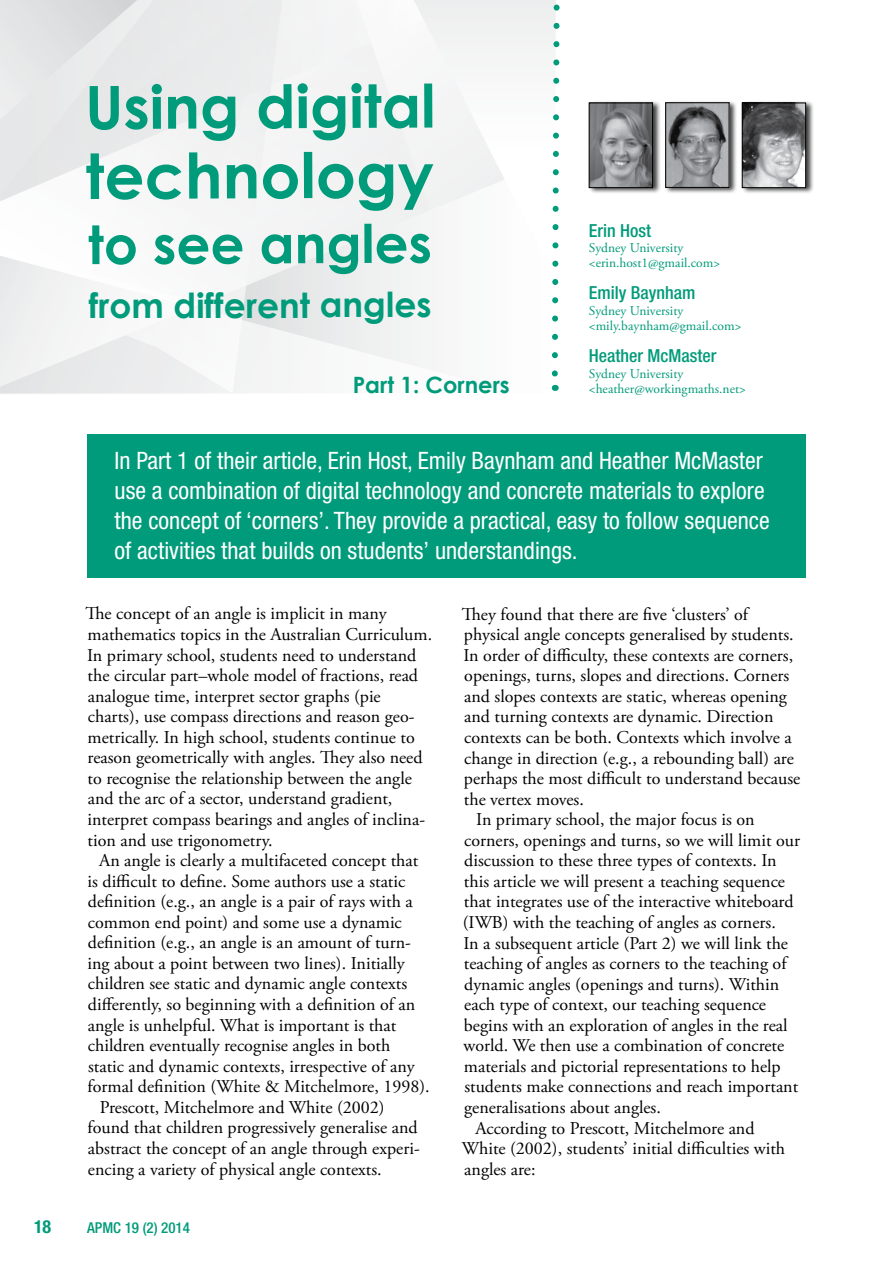
<style>
.page{position:relative;width:893px;height:1263px;background:#fff}
.page>*{position:absolute;margin:0;border:0;box-sizing:border-box;transform-origin:0 0}
.t1{font:700 62.7px "Century Gothic";letter-spacing:-.005em;color:#009b7a}
.t2{font:700 59.85px "Century Gothic";letter-spacing:-.005em;color:#009b7a}
.t3{font:700 53.25px "Century Gothic";letter-spacing:-.005em;color:#009b7a}
.t4{font:700 34.5px "Century Gothic";letter-spacing:-.005em;color:#009b7a}
.t5{font:condensed 24px/30px "Helvetica Neue";color:#fff}
.t6{font:700 22.5px "Century Gothic";color:#009b7a}
.t7{font:18px/20.5px "Adobe Garamond Pro";color:#000}
.t8{font:500 condensed 18px "Helvetica Neue";color:#009b7a}
.t9{font:700 condensed 18px "Helvetica Neue";color:#009b7a}
.t10{font:500 condensed 15px "Helvetica Neue";color:#009b7a}
.t11{font:13.5px/15px "Adobe Garamond Pro";color:#009b7a}
</style>
<div class="page">
<div style="left:87px;top:434px;width:719px;height:144px;background:#009b7a"></div>
<div style="left:285px;top:210px;width:129px;height:39px;background:#f2f2f3"></div>
<div style="left:202px;top:210px;width:83px;height:39px;background:#f4f5f5"></div>
<svg style="left:0;top:249px;width:414px;height:145px"></svg>
<svg style="left:0;top:0;width:414px;height:210px"></svg>
<svg style="left:0;top:0;width:137px;height:120px;background:#e4e5e6"></svg>
<svg style="left:414px;top:0;width:146px;height:391px"></svg>
<div style="left:588px;top:100px;width:73px;height:95px;background:#000;opacity:.75"></div>
<img style="left:591px;top:105px;width:60px;height:81px">
<div style="left:589px;top:103px;width:64px;height:85px;border:1px solid #000"></div>
<div style="left:741px;top:100px;width:73px;height:95px;background:#000;opacity:.75"></div>
<img style="left:744px;top:105px;width:60px;height:81px">
<div style="left:742px;top:103px;width:64px;height:85px;border:1px solid #000"></div>
<div style="left:664px;top:100px;width:73px;height:94px;background:#000;opacity:.75"></div>
<img style="left:667px;top:105px;width:60px;height:81px">
<div style="left:665px;top:103px;width:64px;height:85px;border:1px solid #000"></div>
<h2 class="t2" style="left:85px;top:69px;width:352px">Using digital</h2>
<h1 class="t1" style="left:86px;top:136px;width:350px">technology</h1>
<h3 class="t3" style="left:88px;top:211px;width:346px">to see angles</h3>
<p class="t8" style="left:589px;top:220px;width:64px">Erin Host</p>
<p class="t11" style="left:589px;top:241px;width:133px">Sydney University &lt;erin.host1@gmail.com&gt;</p>
<p class="t8" style="left:589px;top:282px;width:108px">Emily Baynham</p>
<p class="t11" style="left:589px;top:304px;width:154px">Sydney University &lt;mily.baynham@gmail.com&gt;</p>
<p class="t8" style="left:589px;top:345px;width:129px">Heather McMaster</p>
<p class="t11" style="left:589px;top:367px;width:96px">Sydney University</p>
<h3 class="t4" style="left:89px;top:284px;width:345px">from different angles</h3>
<p class="t6" style="left:353px;top:371px;width:159px">Part 1: Corners</p>
<p class="t11" style="left:589px;top:382px;width:158px">&lt;heather@workingmaths.net&gt;</p>
<p class="t5" style="left:115px;top:446px;width:657px">In Part 1 of their article, Erin Host, Emily Baynham and Heather McMaster use a combination of digital technology and concrete materials to explore the concept of ‘corners’. They provide a practical, easy to follow sequence of activities that builds on students’ understandings.</p>
<p class="t7" style="left:85px;top:604px;width:348px">The concept of an angle is implicit in many mathematics topics in the Australian Curriculum.<br>In primary school, students need to understand the circular part–whole model of fractions, read analogue time, interpret sector graphs (pie charts), use compass directions and reason geo&shy;metrically. In high school, students continue to reason geometrically with angles. They also need to recognise the relationship between the angle and the arc of a sector, understand gradient, interpret compass bearings and angles of inclina&shy;tion and use trigonometry.</p>
<p class="t7" style="left:99px;top:851px;width:321px">An angle is clearly a multifaceted concept that</p>
<p class="t7" style="left:88px;top:871px;width:319px">is difficult to define. Some authors use a static</p>
<p class="t7" style="left:88px;top:892px;width:326px">definition (e.g., an angle is a pair of rays with a</p>
<p class="t7" style="left:88px;top:912px;width:315px">common end point) and some use a dynamic</p>
<p class="t7" style="left:88px;top:933px;width:325px">definition (e.g., an angle is an amount of turn-</p>
<p class="t7" style="left:88px;top:953px;width:319px">ing about a point between two lines). Initially</p>
<p class="t7" style="left:88px;top:974px;width:321px">children see static and dynamic angle contexts</p>
<p class="t7" style="left:88px;top:995px;width:329px">differently, so beginning with a definition of an</p>
<p class="t7" style="left:88px;top:1015px;width:310px">angle is unhelpful. What is important is that</p>
<p class="t7" style="left:88px;top:1036px;width:304px">children eventually recognise angles in both</p>
<p class="t7" style="left:88px;top:1056px;width:328px">static and dynamic contexts, irrespective of any</p>
<p class="t7" style="left:88px;top:1077px;width:343px">formal definition (White &amp; Mitchelmore, 1998).</p>
<p class="t7" style="left:100px;top:1097px;width:286px">Prescott, Mitchelmore and White (2002)</p>
<p class="t7" style="left:88px;top:1118px;width:331px">found that children progressively generalise and</p>
<p class="t7" style="left:88px;top:1138px;width:333px">abstract the concept of an angle through experi-</p>
<p class="t7" style="left:88px;top:1159px;width:295px">encing a variety of physical angle contexts.</p>
<p class="t9" style="left:34px;top:1216px;width:19px">18</p>
<p class="t10" style="left:87px;top:1219px;width:104px">APMC 19 (2) 2014</p>
<p class="t7" style="left:462px;top:604px;width:288px">They found that there are five ‘clusters’ of</p>
<p class="t7" style="left:464px;top:625px;width:331px">physical angle concepts generalised by students.</p>
<p class="t7" style="left:463px;top:645px;width:331px">In order of difficulty, these contexts are corners,</p>
<p class="t7" style="left:464px;top:666px;width:327px">openings, turns, slopes and directions. Corners</p>
<p class="t7" style="left:464px;top:686px;width:324px">and slopes contexts are static, whereas opening</p>
<p class="t7" style="left:464px;top:707px;width:311px">and turning contexts are dynamic. Direction</p>
<p class="t7" style="left:464px;top:728px;width:329px">contexts can be both. Contexts which involve a</p>
<p class="t7" style="left:464px;top:748px;width:331px">change in direction (e.g., a rebounding ball) are</p>
<p class="t7" style="left:464px;top:769px;width:338px">perhaps the most difficult to understand because</p>
<p class="t7" style="left:464px;top:789px;width:122px">the vertex moves.</p>
<p class="t7" style="left:476px;top:810px;width:280px">In primary school, the major focus is on</p>
<p class="t7" style="left:464px;top:830px;width:337px">corners, openings and turns, so we will limit our</p>
<p class="t7" style="left:464px;top:851px;width:314px">discussion to these three types of contexts. In</p>
<p class="t7" style="left:464px;top:871px;width:323px">this article we will present a teaching sequence</p>
<p class="t7" style="left:464px;top:892px;width:331px">that integrates use of the interactive whiteboard</p>
<p class="t7" style="left:463px;top:913px;width:314px">(IWB) with the teaching of angles as corners.</p>
<p class="t7" style="left:463px;top:933px;width:326px">In a subsequent article (Part 2) we will link the</p>
<p class="t7" style="left:464px;top:954px;width:324px">teaching of angles as corners to the teaching of</p>
<p class="t7" style="left:464px;top:974px;width:316px">dynamic angles (openings and turns). Within</p>
<p class="t7" style="left:464px;top:995px;width:303px">each type of context, our teaching sequence</p>
<p class="t7" style="left:464px;top:1015px;width:325px">begins with an exploration of angles in the real</p>
<p class="t7" style="left:463px;top:1036px;width:322px">world. We then use a combination of concrete</p>
<p class="t7" style="left:464px;top:1056px;width:318px">materials and pictorial representations to help</p>
<p class="t7" style="left:464px;top:1077px;width:335px">students make connections and reach important</p>
<p class="t7" style="left:464px;top:1098px;width:198px">generalisations about angles.</p>
<p class="t7" style="left:475px;top:1118px;width:281px">According to Prescott, Mitchelmore and</p>
<p class="t7" style="left:462px;top:1139px;width:325px">White (2002), students’ initial difficulties with</p>
<p class="t7" style="left:464px;top:1159px;width:73px">angles are:</p>
</div>
